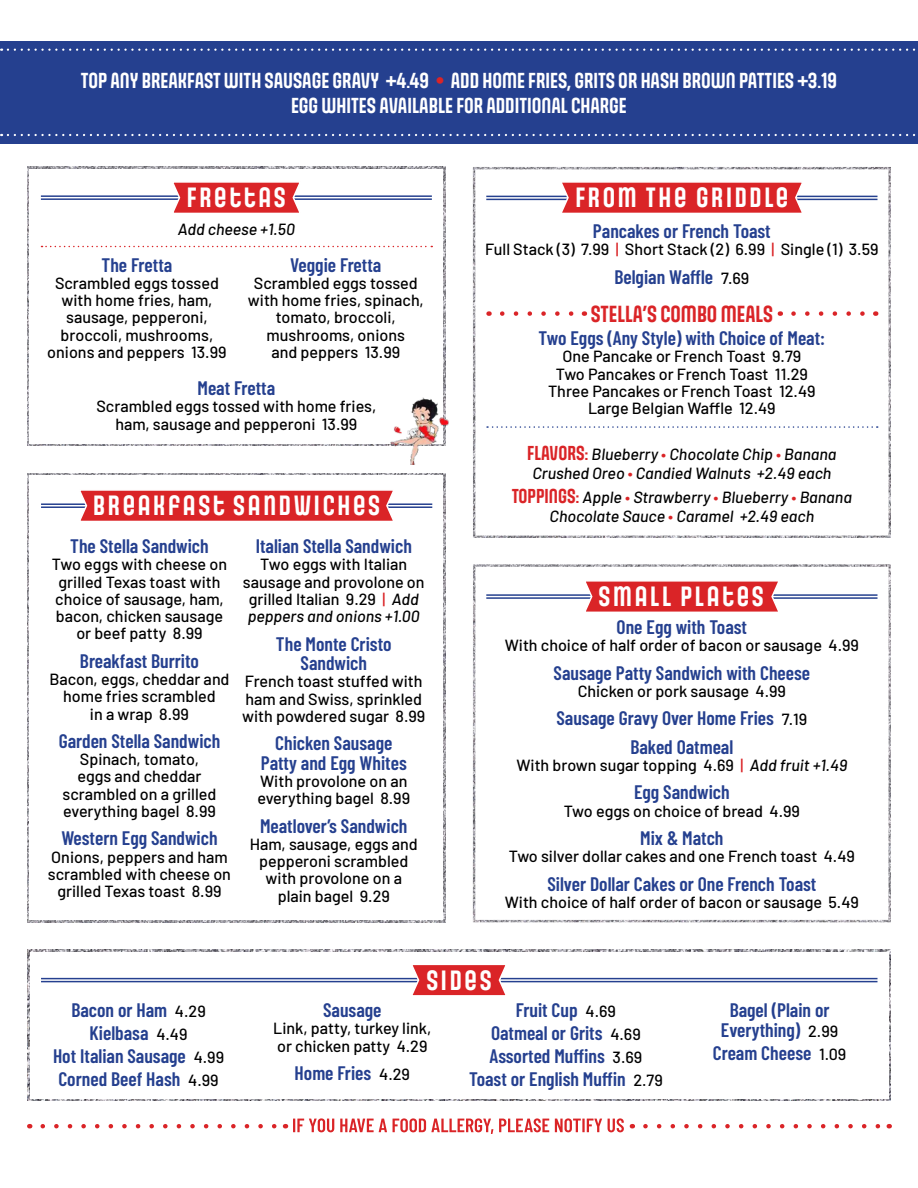
<style>
.page{position:relative;width:918px;height:1188px;background:#fff}
.page>*{position:absolute;margin:0;border:0;box-sizing:border-box;transform-origin:0 0}
.Section_Name{font:700 27px "Gala";letter-spacing:.1em;color:#fff}
.Toppings_Flavors{font:700 22.5px "Gala";color:#da2427}
.Toppings_Flavors-2{font:700 21px "Gala";color:#fff}
.Item_Name{font:600 19.5px/19.5px "Barlow Condensed";color:#25408f;text-align:center}
.Item_Description{font:500 16.2px/17.2px "Barlow";color:#000;text-align:center}
.Toppings_Flavors-3{font:italic 500 16.2px/19.4px "Barlow";color:#000;text-align:center}
.Section_Details{font:italic 500 16.2px "Barlow";color:#000}
.s1{color:#da2427}
.s2{font-style:italic}
.s3{font-family:"Barlow";font-weight:500;font-size:16.2px;color:#000}
.s4{font-family:"Gala";font-weight:700;font-style:normal;font-size:19.5px;color:#da2427}
.s5{font-style:normal;color:#da2427}
</style>
<div class="page">
<div style="left:0;top:41px;width:918px;height:103px;background:#25408f"></div>
<img style="left:473px;top:564px;width:418px;height:358px">
<div style="left:475px;top:567px;width:414px;height:353px;background:#fff"></div>
<img style="left:27px;top:473px;width:419px;height:449px">
<div style="left:29px;top:475px;width:414px;height:445px;background:#fff"></div>
<svg style="left:43px;top:1124px;width:234px;height:4px"></svg>
<svg style="left:293px;top:1118px;width:331px;height:16px"></svg>
<svg style="left:645px;top:1124px;width:236px;height:4px"></svg>
<svg style="left:8px;top:49px;width:908px;height:2px"></svg>
<svg style="left:8px;top:134px;width:908px;height:2px"></svg>
<img style="left:27px;top:950px;width:864px;height:151px">
<div style="left:30px;top:952px;width:859px;height:146px;background:#fff"></div>
<hr style="left:41px;top:978px;width:837px;height:1px;background:#25408f">
<hr style="left:41px;top:981px;width:837px;height:1px;background:#25408f">
<svg style="left:409px;top:965px;width:100px;height:31px;background:#dc4549"></svg>
<hr style="left:486px;top:594px;width:392px;height:2px;background:#25408f">
<hr style="left:486px;top:597px;width:392px;height:2px;background:#25408f">
<svg style="left:582px;top:581px;width:199px;height:31px;background:#db373b"></svg>
<img style="left:27px;top:167px;width:419px;height:279px">
<div style="left:29px;top:169px;width:414px;height:274px;background:#fff"></div>
<svg style="left:42px;top:246px;width:390px;height:1px"></svg>
<hr style="left:41px;top:195px;width:391px;height:2px;background:#25408f">
<hr style="left:41px;top:198px;width:391px;height:2px;background:#25408f">
<svg style="left:170px;top:182px;width:133px;height:31px;background:#dc3f42"></svg>
<img style="left:390px;top:395px;width:58px;height:70px">
<hr style="left:41px;top:503px;width:391px;height:2px;background:#25408f">
<hr style="left:41px;top:506px;width:391px;height:2px;background:#25408f">
<svg style="left:77px;top:490px;width:319px;height:31px;background:#db3336"></svg>
<img style="left:473px;top:167px;width:418px;height:371px">
<div style="left:475px;top:169px;width:414px;height:367px;background:#fff"></div>
<hr style="left:486px;top:196px;width:392px;height:1px;background:#25408f">
<hr style="left:486px;top:199px;width:392px;height:1px;background:#25408f">
<svg style="left:559px;top:182px;width:246px;height:31px;background:#db3538"></svg>
<svg style="left:487px;top:426px;width:391px;height:2px"></svg>
<svg style="left:793px;top:311px;width:72px;height:5px"></svg>
<svg style="left:502px;top:311px;width:72px;height:5px"></svg>
<p class="Toppings_Flavors-2" style="left:81px;top:66px;width:758px">TOP ANY BREAKFAST WITH SAUSAGE GRAVY +4.49 <span class="s1">•</span> ADD HOME FRIES, GRITS OR HASH BROWN PATTIES +3.19</p>
<p class="Toppings_Flavors-2" style="left:291px;top:91px;width:337px">EGG WHITES AVAILABLE FOR ADDITIONAL CHARGE</p>
<p class="Section_Name" style="left:187px;top:180px;width:100px">FRETTAS</p>
<p class="Section_Details" style="left:178px;top:217px;width:118px">Add cheese +1.50</p>
<p class="Item_Name" style="left:102px;top:254px;width:72px">The Fretta</p>
<p class="Item_Description" style="left:47px;top:273px;width:181px">Scrambled eggs tossed with home fries, ham, sausage, pepperoni, broccoli, mushrooms, onions and peppers 13.99</p>
<p class="Item_Name" style="left:290px;top:254px;width:93px">Veggie Fretta</p>
<p class="Item_Description" style="left:248px;top:273px;width:177px">Scrambled eggs tossed with home fries, spinach, tomato, broccoli, mushrooms, onions<br>and peppers 13.99</p>
<p class="Item_Name" style="left:198px;top:377px;width:79px">Meat Fretta</p>
<p class="Item_Description" style="left:96px;top:397px;width:281px">Scrambled eggs tossed with home fries, ham, sausage and pepperoni 13.99</p>
<p class="Section_Name" style="left:93px;top:488px;width:288px">BREAKFAST SANDWICHES</p>
<p class="Item_Name" style="left:70px;top:535px;width:140px">The Stella Sandwich</p>
<p class="Item_Description" style="left:52px;top:555px;width:177px">Two eggs with cheese on grilled Texas toast with choice of sausage, ham, bacon, chicken sausage or beef patty 8.99</p>
<p class="Item_Name" style="left:80px;top:650px;width:121px">Breakfast Burrito</p>
<p class="Item_Description" style="left:49px;top:669px;width:182px">Bacon, eggs, cheddar and home fries scrambled<br>in a wrap 8.99</p>
<p class="Item_Name" style="left:59px;top:730px;width:163px">Garden Stella Sandwich</p>
<p class="Item_Description" style="left:63px;top:749px;width:155px">Spinach, tomato, eggs and cheddar scrambled on a grilled everything bagel 8.99</p>
<p class="Item_Name" style="left:61px;top:827px;width:158px">Western Egg Sandwich</p>
<p class="Item_Description" style="left:48px;top:847px;width:185px">Onions, peppers and ham scrambled with cheese on grilled Texas toast 8.99</p>
<p class="Item_Name" style="left:256px;top:535px;width:158px">Italian Stella Sandwich</p>
<p class="Item_Description" style="left:243px;top:555px;width:183px">Two eggs with Italian sausage and provolone on grilled Italian 9.29 <span class="s1">|</span> <span class="s2">Add peppers and onions +1.00</span></p>
<p class="Item_Name" style="left:276px;top:633px;width:117px">The Monte Cristo<br>Sandwich</p>
<p class="Item_Description" style="left:242px;top:672px;width:185px;text-align:left">French toast stuffed with ham and Swiss, sprinkled with powdered sugar 8.99</p>
<p class="Item_Name" style="left:261px;top:732px;width:148px">Chicken Sausage<br>Patty and Egg Whites</p>
<p class="Item_Description" style="left:257px;top:771px;width:154px;text-align:left">With provolone on an everything bagel 8.99</p>
<p class="Item_Name" style="left:260px;top:815px;width:149px">Meatlover’s Sandwich</p>
<p class="Item_Description" style="left:250px;top:834px;width:169px">Ham, sausage, eggs and pepperoni scrambled with provolone on a plain bagel 9.29</p>
<p class="Section_Name" style="left:575px;top:180px;width:215px">FROM THE GRIDDLE</p>
<p class="Item_Name" style="left:593px;top:220px;width:179px">Pancakes or French Toast</p>
<p class="Item_Description" style="left:485px;top:240px;width:395px">Full Stack (3) 7.99 <span class="s1">|</span> Short Stack (2) 6.99 <span class="s1">|</span> Single (1) 3.59</p>
<p class="Item_Name" style="left:614px;top:266px;width:136px">Belgian Waffle <span class="s3">7.69</span></p>
<p class="Toppings_Flavors" style="left:591px;top:299px;width:184px">STELLA’S COMBO MEALS</p>
<p class="Item_Name" style="left:539px;top:327px;width:288px">Two Eggs (Any Style) with Choice of Meat:</p>
<p class="Item_Description" style="left:563px;top:347px;width:240px">One Pancake or French Toast 9.79</p>
<p class="Item_Description" style="left:556px;top:364px;width:254px">Two Pancakes or French Toast 11.29</p>
<p class="Item_Description" style="left:548px;top:381px;width:269px">Three Pancakes or French Toast 12.49</p>
<p class="Item_Description" style="left:588px;top:398px;width:189px">Large Belgian Waffle 12.49</p>
<p class="Toppings_Flavors-3" style="left:527px;top:443px;width:311px"><span class="s4">FLAVORS:</span> Blueberry <span class="s5">•</span> Chocolate Chip <span class="s5">•</span> Banana<br>Crushed Oreo <span class="s5">•</span> Candied Walnuts +2.49 each</p>
<p class="Toppings_Flavors-3" style="left:512px;top:486px;width:342px"><span class="s4">TOPPINGS:</span> Apple <span class="s5">•</span> Strawberry <span class="s5">•</span> Blueberry <span class="s5">•</span> Banana</p>
<p class="Toppings_Flavors-3" style="left:550px;top:505px;width:266px">Chocolate Sauce <span class="s5">•</span> Caramel +2.49 each</p>
<p class="Section_Name" style="left:599px;top:579px;width:167px">SMALL PLATES</p>
<p class="Item_Name" style="left:617px;top:616px;width:132px">One Egg with Toast</p>
<p class="Item_Description" style="left:505px;top:635px;width:356px">With choice of half order of bacon or sausage 4.99</p>
<p class="Item_Name" style="left:554px;top:662px;width:258px">Sausage Patty Sandwich with Cheese</p>
<p class="Item_Description" style="left:578px;top:681px;width:210px">Chicken or pork sausage 4.99</p>
<p class="Item_Name" style="left:557px;top:707px;width:252px">Sausage Gravy Over Home Fries <span class="s3">7.19</span></p>
<p class="Item_Name" style="left:630px;top:736px;width:104px">Baked Oatmeal</p>
<p class="Item_Description" style="left:516px;top:755px;width:332px">With brown sugar topping 4.69 <span class="s1">|</span> <span class="s2">Add fruit +1.49</span></p>
<p class="Item_Name" style="left:634px;top:781px;width:97px">Egg Sandwich</p>
<p class="Item_Description" style="left:564px;top:801px;width:238px">Two eggs on choice of bread 4.99</p>
<p class="Item_Name" style="left:640px;top:827px;width:85px">Mix &amp; Match</p>
<p class="Item_Description" style="left:509px;top:847px;width:348px">Two silver dollar cakes and one French toast 4.49</p>
<p class="Item_Name" style="left:547px;top:873px;width:271px">Silver Dollar Cakes or One French Toast</p>
<p class="Item_Description" style="left:505px;top:892px;width:356px">With choice of half order of bacon or sausage 5.49</p>
<p class="Item_Name" style="left:71px;top:999px;width:136px">Bacon or Ham <span class="s3">4.29</span></p>
<p class="Item_Name" style="left:90px;top:1022px;width:99px">Kielbasa <span class="s3">4.49</span></p>
<p class="Item_Name" style="left:53px;top:1045px;width:173px">Hot Italian Sausage <span class="s3">4.99</span></p>
<p class="Item_Name" style="left:59px;top:1068px;width:162px">Corned Beef Hash <span class="s3">4.99</span></p>
<p class="Section_Name" style="left:426px;top:962px;width:67px">SIDES</p>
<p class="Item_Name" style="left:323px;top:999px;width:60px">Sausage</p>
<p class="Item_Description" style="left:273px;top:1019px;width:160px;text-align:left">Link, patty, turkey link, or chicken patty 4.29</p>
<p class="Item_Name" style="left:295px;top:1062px;width:117px">Home Fries <span class="s3">4.29</span></p>
<p class="Item_Name" style="left:516px;top:999px;width:102px">Fruit Cup <span class="s3">4.69</span></p>
<p class="Item_Name" style="left:491px;top:1022px;width:151px">Oatmeal or Grits <span class="s3">4.69</span></p>
<p class="Item_Name" style="left:490px;top:1045px;width:154px">Assorted Muffins <span class="s3">3.69</span></p>
<p class="Item_Name" style="left:469px;top:1068px;width:195px">Toast or English Muffin <span class="s3">2.79</span></p>
<p class="Item_Name" style="left:721px;top:999px;width:119px">Bagel (Plain or<br>Everything) <span class="s3">2.99</span></p>
<p class="Item_Name" style="left:713px;top:1042px;width:135px">Cream Cheese <span class="s3">1.09</span></p>
</div>
